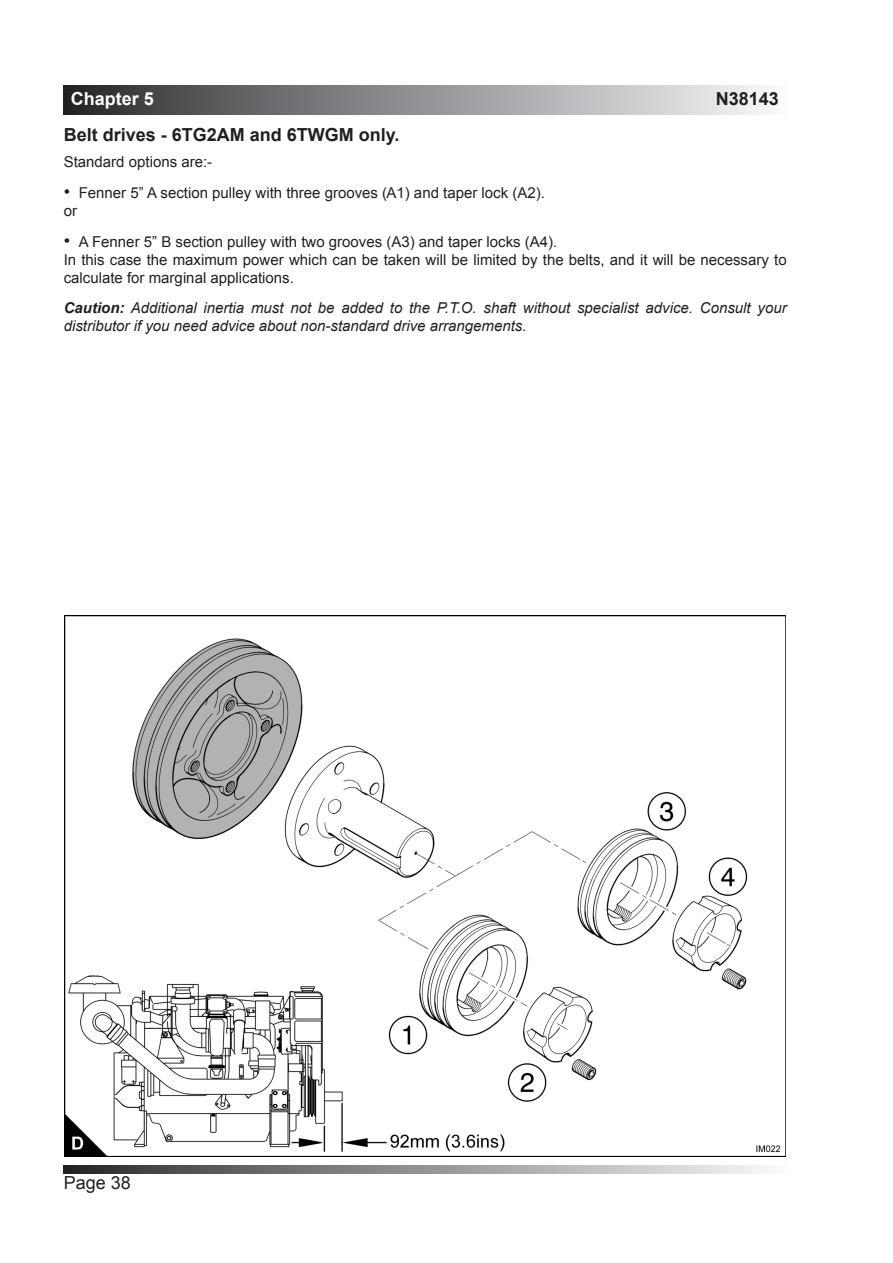
<style>
.page{position:relative;width:893px;height:1263px;background:#fff}
.page>*{position:absolute;margin:0;border:0;box-sizing:border-box;transform-origin:0 0}
.H1_Main_Heading{font:700 18px "Arial";color:#231f20}
.t1{font:700 18px "Arial";color:#fff}
.t2{font:18px "Arial";color:#231f20}
.W2_Caution{font:italic 15px/18px "Arial";color:#231f20}
.B1_Body{font:15px/18px "Arial";color:#231f20}
.B4_Bullet{font:15px "Arial";color:#231f20}
.s1{font-weight:700}
</style>
<div class="page">
<div style="left:64px;top:85px;width:723px;height:29px;background:linear-gradient(to right,#2b2b2e,#fafbfe)"></div>
<svg style="left:64px;top:1165px;width:700px;height:8px"></svg>
<img style="left:65px;top:615px;width:720px;height:542px">
<p class="t1" style="left:71px;top:86px;width:85px">Chapter 5</p>
<p class="H1_Main_Heading" style="left:716px;top:86px;width:65px">N38143</p>
<p class="H1_Main_Heading" style="left:64px;top:122px;width:337px">Belt drives - 6TG2AM and 6TWGM only.</p>
<p class="B1_Body" style="left:64px;top:153px;width:150px">Standard options are:-</p>
<p class="B4_Bullet" style="left:79px;top:183px;width:468px">Fenner 5” A section pulley with three grooves (A1) and taper lock (A2).</p>
<p class="B1_Body" style="left:64px;top:202px;width:15px">or</p>
<p class="B4_Bullet" style="left:79px;top:232px;width:480px">A Fenner 5” B section pulley with two grooves (A3) and taper locks (A4).</p>
<p class="B1_Body" style="left:64px;top:251px;width:724px">In this case the maximum power which can be taken will be limited by the belts, and it will be necessary to calculate for marginal applications.</p>
<p class="W2_Caution" style="left:64px;top:299px;width:724px"><span class="s1">Caution:</span> Additional inertia must not be added to the P.T.O. shaft without specialist advice. Consult your distributor if you need advice about non-standard drive arrangements.</p>
<p class="t2" style="left:64px;top:180px;width:8px">•</p>
<p class="t2" style="left:64px;top:229px;width:8px">•</p>
<p class="t2" style="left:64px;top:1171px;width:69px">Page 38</p>
</div>
